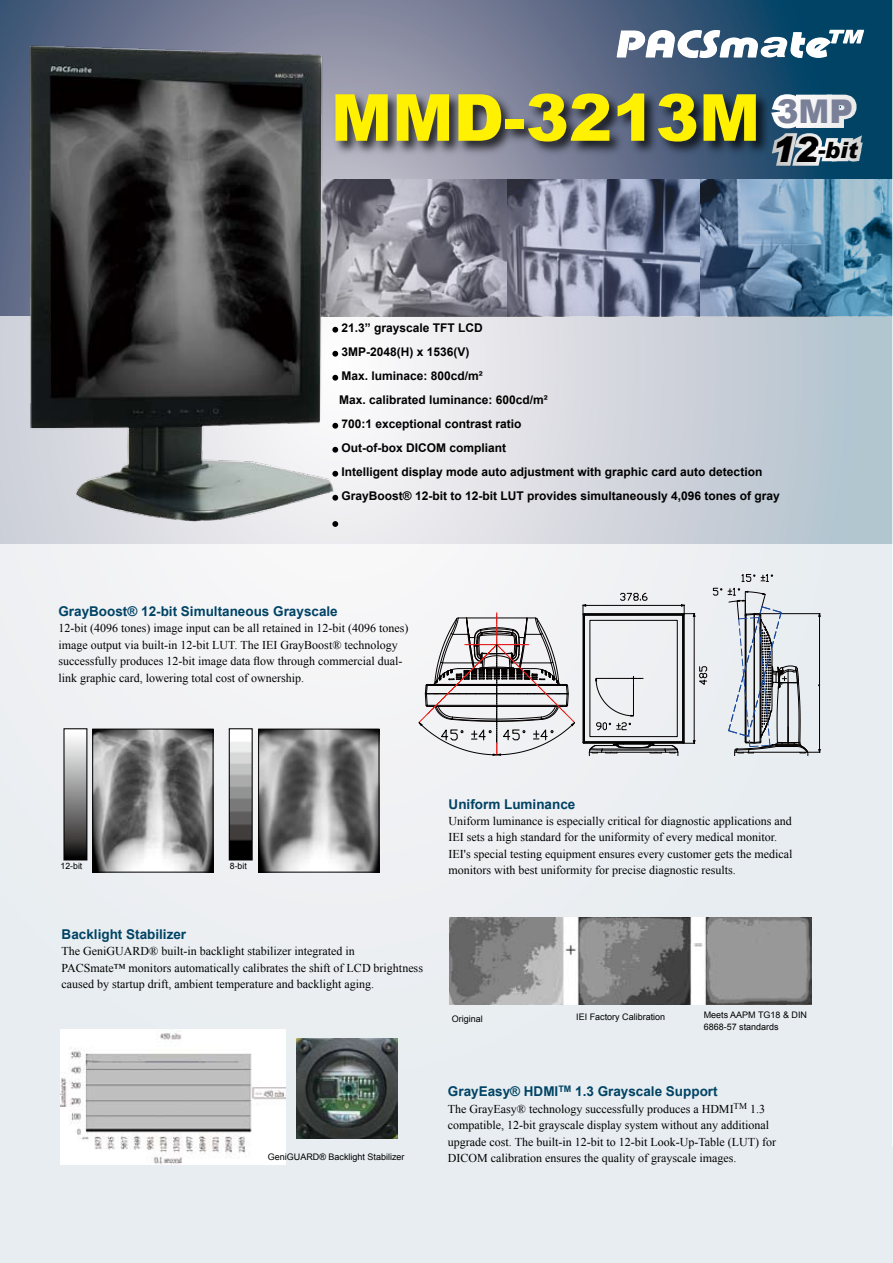
<style>
.page{position:relative;width:893px;height:1263px;background:#fff}
.page>*{position:absolute;margin:0;border:0;box-sizing:border-box;transform-origin:0 0}
.t1{font:900 64.95px "Arial";color:#fff100}
.t2{font:900 32.7px "Arial";color:#7a8098}
.t3{font:700 13.5px "Arial";color:#004365}
.t4{font:12px/16.5px "Times New Roman";color:#000}
.t5{font:700 12px/24px "Arial";color:#000}
.t6{font:9px/12px "Arial";color:#000}
.t7{font:8.7px "Arial";color:#000}
</style>
<div class="page">
<svg style="left:0;top:1px;width:892px;height:178px;background:#63748e"></svg>
<svg style="left:0;top:317px;width:892px;height:227px;background:#d3d9e0"></svg>
<div style="left:0;top:544px;width:893px;height:719px;background:linear-gradient(to right,#eef0f3,#e7edf0)"></div>
<img style="left:699px;top:179px;width:193px;height:138px">
<svg style="left:506px;top:179px;width:193px;height:138px;background:#83889f"></svg>
<svg style="left:361px;top:179px;width:145px;height:138px;background:#84838f"></svg>
<hr style="left:892px;top:0;width:1px;height:1146px;background:#fff">
<hr style="left:892px;top:1141px;width:1px;height:122px;background:#e7edf0">
<div style="left:332px;top:90px;width:440px;height:67px;background:#000;opacity:.75"></div>
<svg style="left:332px;top:522px;width:6px;height:5px"></svg>
<img style="left:0;top:40px;width:361px;height:482px">
<svg style="left:617px;top:26px;width:250px;height:196px;background:#5b758d"></svg>
<img style="left:297px;top:1038px;width:100px;height:100px">
<img style="left:61px;top:1029px;width:224px;height:135px">
<img style="left:94px;top:730px;width:118px;height:141px">
<div style="left:92px;top:728px;width:122px;height:145px;border:1px solid #000"></div>
<img style="left:260px;top:730px;width:117px;height:141px">
<div style="left:258px;top:728px;width:121px;height:145px;border:1px solid #000"></div>
<img style="left:65px;top:730px;width:20px;height:128px">
<div style="left:63px;top:728px;width:24px;height:132px;border:1px solid #000"></div>
<img style="left:231px;top:730px;width:20px;height:128px">
<div style="left:229px;top:728px;width:24px;height:132px;border:1px solid #000"></div>
<img style="left:450px;top:918px;width:361px;height:87px">
<hr style="left:589px;top:768px;width:89px;height:1px;background:#040000">
<hr style="left:735px;top:767px;width:73px;height:1px;background:#040000">
<svg style="left:417px;top:574px;width:404px;height:182px"></svg>
<h1 class="t1" style="left:331px;top:70px;width:528px">MMD-3213M <sub>12</sub><sub>-bit</sub></h1>
<h2 class="t2" style="left:777px;top:88px;width:78px">3MP</h2>
<p class="t5" style="left:339px;top:317px;width:442px">21.3” grayscale TFT LCD<br>3MP-2048(H) x 1536(V)<br>Max. luminace: 800cd/m²<br>Max. calibrated luminance: 600cd/m²<br>700:1 exceptional contrast ratio<br>Out-of-box DICOM compliant<br>Intelligent display mode auto adjustment with graphic card auto detection GrayBoost® 12-bit to 12-bit LUT provides simultaneously 4,096 tones of gray</p>
<p class="t3" style="left:58px;top:602px;width:281px">GrayBoost® 12-bit Simultaneous Grayscale</p>
<p class="t4" style="left:58px;top:620px;width:351px">12-bit (4096 tones) image input can be all retained in 12-bit (4096 tones) image output via built-in 12-bit LUT. The IEI GrayBoost® technology successfully produces 12-bit image data flow through commercial dual&shy;link graphic card, lowering total cost of ownership.</p>
<p class="t7" style="left:61px;top:860px;width:23px">12-bit</p>
<p class="t7" style="left:230px;top:860px;width:18px">8-bit</p>
<p class="t3" style="left:62px;top:925px;width:126px">Backlight Stabilizer</p>
<p class="t4" style="left:62px;top:942px;width:363px">The GeniGUARD® built-in backlight stabilizer integrated in<br>PACSmate™ monitors automatically calibrates the shift of LCD brightness caused by startup drift, ambient temperature and backlight aging.</p>
<p class="t6" style="left:268px;top:1151px;width:138px">GeniGUARD® Backlight Stabilizer</p>
<p class="t3" style="left:449px;top:795px;width:128px">Uniform Luminance</p>
<p class="t4" style="left:449px;top:812px;width:345px">Uniform luminance is especially critical for diagnostic applications and IEI sets a high standard for the uniformity of every medical monitor.<br>IEI's special testing equipment ensures every customer gets the medical monitors with best uniformity for precise diagnostic results.</p>
<p class="t6" style="left:452px;top:1013px;width:33px">Original</p>
<p class="t6" style="left:576px;top:1011px;width:91px">IEI Factory Calibration</p>
<p class="t6" style="left:704px;top:1009px;width:105px">Meets AAPM TG18 &amp; DIN<br>6868-57 standards</p>
<p class="t3" style="left:448px;top:1083px;width:271px">GrayEasy® HDMI<sup>TM</sup> 1.3 Grayscale Support</p>
<p class="t4" style="left:448px;top:1100px;width:330px">The GrayEasy® technology successfully produces a HDMI<sup>TM</sup> 1.3 compatible, 12-bit grayscale display system without any additional upgrade cost. The built-in 12-bit to 12-bit Look-Up-Table (LUT) for DICOM calibration ensures the quality of grayscale images.</p>
</div>
